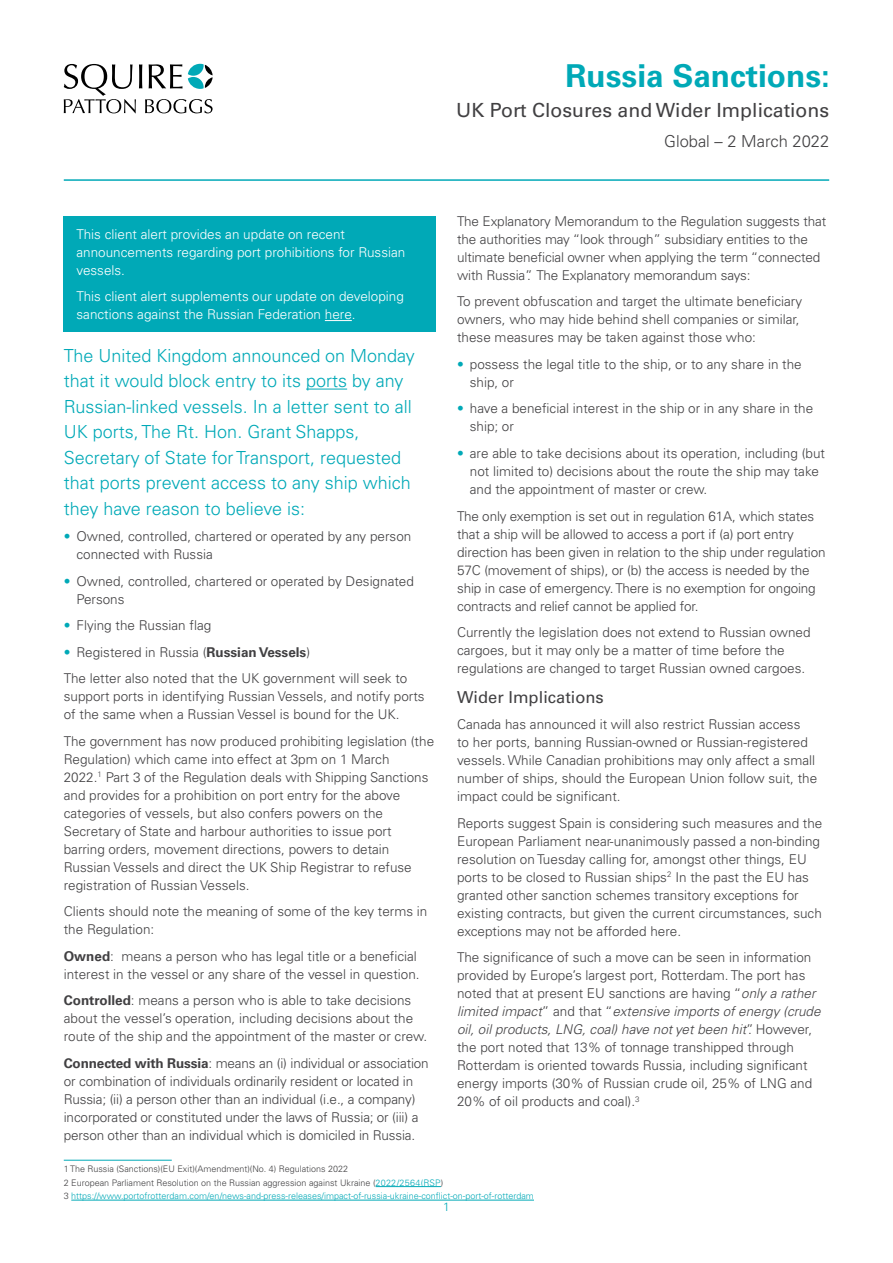
<style>
.page{position:relative;width:893px;height:1263px;background:#fff}
.page>*{position:absolute;margin:0;border:0;box-sizing:border-box;transform-origin:0 0}
.Main_Heading{font:700 31.5px "Univers LTCYR 65";color:#00a9b7}
.Main_Heading-2{font:19.5px "Univers LTCYR 55 Roman";color:#414042}
.Body{font:300 18px/25.5px "Univers LTCYR 45";color:#00a9b7}
.Body-2{font:16.5px "Univers LTCYR 55 Roman";color:#414042}
.Main_Heading-3{font:300 16.5px "Univers LTCYR 45";color:#414042}
.Body-3{font:300 13.5px/18px "Univers LTCYR 45";color:#414042}
.Body-4{font:300 13.5px/18px "Univers LTCYR 45";color:#fff}
.t1{font:300 12px "Univers LTCYR 45";color:#00a9b7}
.t2{font:300 9px "Univers LTCYR 45";color:#414042}
.t3{font:300 9px "Univers LTCYR 45";color:#00a9b7}
.s1{color:#00a9b7}
.s2{font-style:italic}
.s3{font-family:"Univers LTCYR 65";font-weight:700}
.s4{color:#414042}
</style>
<div class="page">
<hr style="left:64px;top:179px;width:765px;height:2px;background:#00a9b7">
<svg style="left:64px;top:64px;width:149px;height:49px"></svg>
<hr style="left:306px;top:389px;width:41px;height:1px;background:#00a9b7">
<div style="left:64px;top:216px;width:372px;height:116px;background:#00a9b7"></div>
<svg style="left:325px;top:320px;width:27px;height:1px"></svg>
<hr style="left:64px;top:1160px;width:108px;height:1px;background:#00a9b7">
<hr style="left:376px;top:1186px;width:65px;height:1px;background:#00a9b7">
<hr style="left:71px;top:1200px;width:463px;height:1px;background:#00a9b7">
<p class="Main_Heading" style="left:566px;top:53px;width:266px">Russia Sanctions:</p>
<p class="Main_Heading-2" style="left:456px;top:96px;width:374px">UK Port Closures and Wider Implications</p>
<p class="Main_Heading-3" style="left:664px;top:130px;width:167px">Global – 2 March 2022</p>
<p class="Body-3" style="left:457px;top:212px;width:371px">The Explanatory Memorandum to the Regulation suggests that the authorities may “look through” subsidiary entities to the ultimate beneficial owner when applying the term “connected with Russia”. The Explanatory memorandum says:</p>
<p class="Body-3" style="left:457px;top:292px;width:347px">To prevent obfuscation and target the ultimate beneficiary owners, who may hide behind shell companies or similar, these measures may be taken against those who:</p>
<p class="Body-3" style="left:470px;top:355px;width:333px;text-indent:-13px"><span class="s1">•</span> possess the legal title to the ship, or to any share in the ship, or</p>
<p class="Body-3" style="left:470px;top:399px;width:345px;text-indent:-13px"><span class="s1">•</span> have a beneficial interest in the ship or in any share in the ship; or</p>
<p class="Body-3" style="left:470px;top:444px;width:357px;text-indent:-13px"><span class="s1">•</span> are able to take decisions about its operation, including (but not limited to) decisions about the route the ship may take and the appointment of master or crew.</p>
<p class="Body-3" style="left:457px;top:506px;width:370px">The only exemption is set out in regulation 61A, which states that a ship will be allowed to access a port if (a) port entry direction has been given in relation to the ship under regulation 57C (movement of ships), or (b) the access is needed by the ship in case of emergency. There is no exemption for ongoing contracts and relief cannot be applied for.</p>
<p class="Body-3" style="left:457px;top:623px;width:355px">Currently the legislation does not extend to Russian owned cargoes, but it may only be a matter of time before the regulations are changed to target Russian owned cargoes.</p>
<p class="Body-2" style="left:457px;top:685px;width:148px">Wider Implications</p>
<p class="Body-3" style="left:457px;top:715px;width:362px">Canada has announced it will also restrict Russian access<br>to her ports, banning Russian-owned or Russian-registered vessels. While Canadian prohibitions may only affect a small number of ships, should the European Union follow suit, the impact could be significant.</p>
<p class="Body-3" style="left:457px;top:813px;width:367px">Reports suggest Spain is considering such measures and the European Parliament near-unanimously passed a non-binding resolution on Tuesday calling for, amongst other things, EU ports to be closed to Russian ships<sup>2</sup> In the past the EU has granted other sanction schemes transitory exceptions for existing contracts, but given the current circumstances, such exceptions may not be afforded here.</p>
<p class="Body-3" style="left:457px;top:948px;width:365px">The significance of such a move can be seen in information provided by Europe’s largest port, Rotterdam. The port has noted that at present EU sanctions are having “<span class="s2">only a rather limited impact</span>” and that “<span class="s2">extensive imports of energy (crude oil, oil products, LNG, coal) have not yet been hit</span>”. However, the port noted that 13% of tonnage transhipped through Rotterdam is oriented towards Russia, including significant energy imports (30% of Russian crude oil, 25% of LNG and 20% of oil products and coal).<sup>3</sup></p>
<p class="Body-4" style="left:77px;top:225px;width:330px">This client alert provides an update on recent announcements regarding port prohibitions for Russian vessels.</p>
<p class="Body-4" style="left:77px;top:287px;width:329px">This client alert supplements our update on developing sanctions against the Russian Federation here.</p>
<p class="Body" style="left:64px;top:342px;width:353px">The United Kingdom announced on Monday that it would block entry to its ports by any Russian-linked vessels. In a letter sent to all UK ports, The Rt. Hon. Grant Shapps, Secretary of State for Transport, requested that ports prevent access to any ship which they have reason to believe is:</p>
<p class="Body-3" style="left:77px;top:527px;width:336px;text-indent:-13px"><span class="s1">•</span> Owned, controlled, chartered or operated by any person connected with Russia</p>
<p class="Body-3" style="left:77px;top:572px;width:339px;text-indent:-13px"><span class="s1">•</span> Owned, controlled, chartered or operated by Designated<br>Persons</p>
<p class="Body-3" style="left:64px;top:616px;width:149px"><span class="s1">•</span> Flying the Russian flag</p>
<p class="Body-3" style="left:64px;top:643px;width:248px"><span class="s1">•</span> Registered in Russia (<span class="s3">Russian Vessels</span>)</p>
<p class="Body-3" style="left:64px;top:669px;width:362px">The letter also noted that the UK government will seek to support ports in identifying Russian Vessels, and notify ports of the same when a Russian Vessel is bound for the UK.</p>
<p class="Body-3" style="left:64px;top:732px;width:372px">The government has now produced prohibiting legislation (the Regulation) which came into effect at 3pm on 1 March<br>2022.<sup>1</sup> Part 3 of the Regulation deals with Shipping Sanctions and provides for a prohibition on port entry for the above categories of vessels, but also confers powers on the Secretary of State and harbour authorities to issue port barring orders, movement directions, powers to detain Russian Vessels and direct the UK Ship Registrar to refuse registration of Russian Vessels.</p>
<p class="Body-3" style="left:64px;top:902px;width:365px">Clients should note the meaning of some of the key terms in the Regulation:</p>
<p class="Body-3" style="left:64px;top:947px;width:357px"><span class="s3">Owned</span>: means a person who has legal title or a beneficial interest in the vessel or any share of the vessel in question.</p>
<p class="Body-3" style="left:64px;top:991px;width:365px"><span class="s3">Controlled</span>: means a person who is able to take decisions about the vessel’s operation, including decisions about the route of the ship and the appointment of the master or crew.</p>
<p class="Body-3" style="left:64px;top:1054px;width:366px"><span class="s3">Connected with Russia</span>: means an (i) individual or association or combination of individuals ordinarily resident or located in Russia; (ii) a person other than an individual (i.e., a company) incorporated or constituted under the laws of Russia; or (iii) a person other than an individual which is domiciled in Russia.</p>
<p class="t2" style="left:64px;top:1163px;width:286px">1 The Russia (Sanctions)(EU Exit)(Amendment)(No. 4) Regulations 2022</p>
<p class="t2" style="left:64px;top:1176px;width:381px">2 European Parliament Resolution on the Russian aggression against Ukraine (<span class="s1">2022/2564(RSP</span>)</p>
<p class="t3" style="left:64px;top:1190px;width:472px"><span class="s4">3</span> https://www.portofrotterdam.com/en/news-and-press-releases/impact-of-russia-ukraine-conflict-on-port-of-rotterdam</p>
<p class="t1" style="left:443px;top:1199px;width:8px">1</p>
</div>
